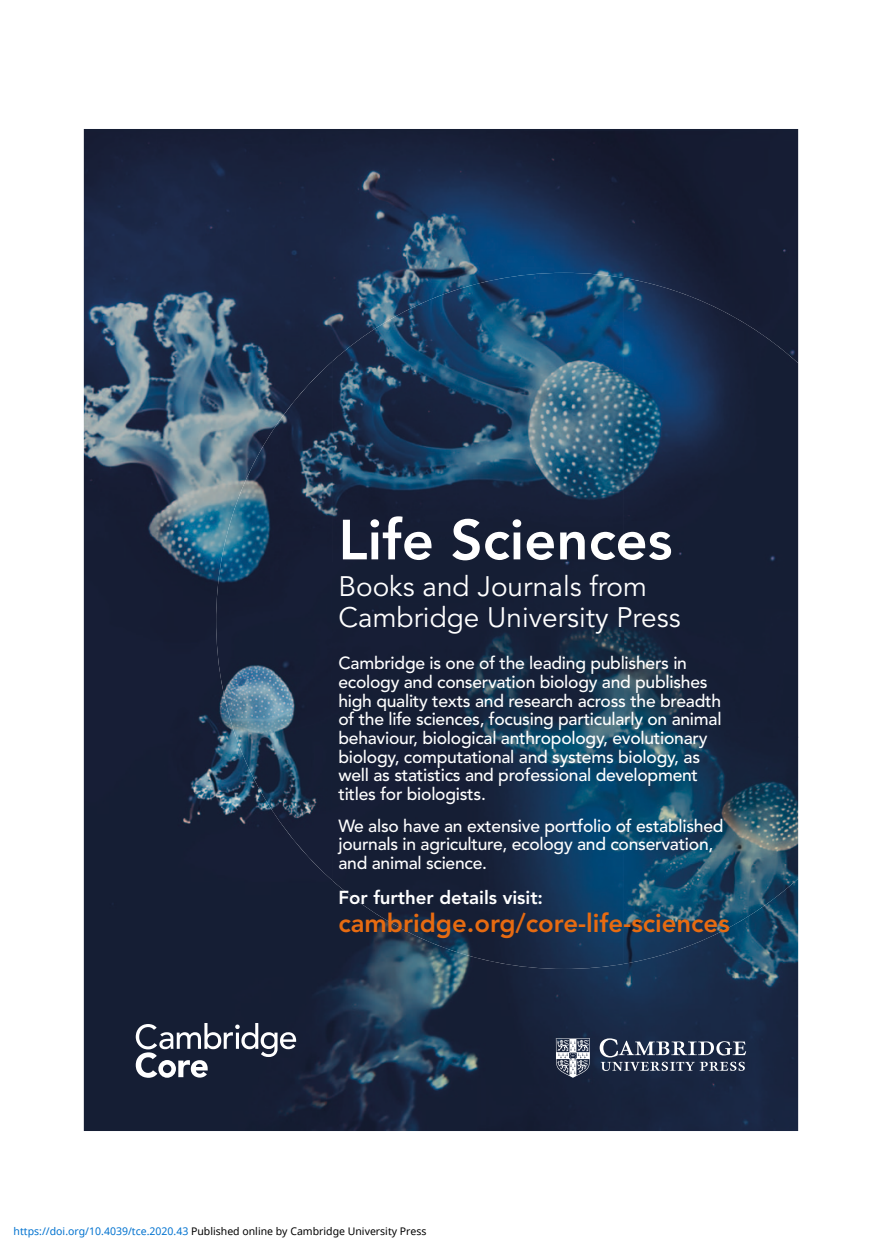
<style>
.page{position:relative;width:882px;height:1260px;background:#fff}
.page>*{position:absolute;margin:0;border:0;box-sizing:border-box;transform-origin:0 0}
.t1{font:800 56px "Avenir LT Std";color:#fff}
.t2{font:28px/30.3px "Avenir LT Std";color:#fff}
.t3{font:800 25.72px "Avenir LT Std";color:#e76b11}
.t4{font:800 18.72px "Avenir LT Std";color:#fff}
.t5{font:500 17.5px/18.7px "Avenir LT Std";letter-spacing:-.015em;color:#fff}
.t6{font:10.5px "Noto Sans";color:#000}
.s1{color:#0172cf}
</style>
<div class="page">
<img style="left:84px;top:129px;width:714px;height:1002px">
<img style="left:332px;top:273px;width:292px;height:696px">
<img style="left:623px;top:278px;width:175px;height:686px">
<img style="left:274px;top:361px;width:59px;height:520px">
<img style="left:216px;top:428px;width:58px;height:386px">
<svg style="left:556px;top:1038px;width:190px;height:40px;background:#4e586e"></svg>
<svg style="left:136px;top:1023px;width:160px;height:55px"></svg>
<h1 class="t1" style="left:338px;top:507px;width:336px">Life Sciences</h1>
<h2 class="t2" style="left:338px;top:572px;width:344px">Books and Journals from<br>Cambridge University Press</h2>
<p class="t5" style="left:338px;top:654px;width:385px">Cambridge is one of the leading publishers in ecology and conservation biology and publishes high quality texts and research across the breadth of the life sciences, focusing particularly on animal behaviour, biological anthropology, evolutionary biology, computational and systems biology, as well as statistics and professional development titles for biologists.</p>
<p class="t5" style="left:338px;top:817px;width:387px">We also have an extensive portfolio of established journals in agriculture, ecology and conservation, and animal science.</p>
<p class="t4" style="left:338px;top:887px;width:206px">For further details visit:</p>
<h3 class="t3" style="left:338px;top:908px;width:393px">cambridge.org/core-life-sciences</h3>
<p class="t6" style="left:14px;top:1224px;width:414px"><span class="s1">https://doi.org/10.4039/tce.2020.43</span> Published online by Cambridge University Press</p>
</div>
